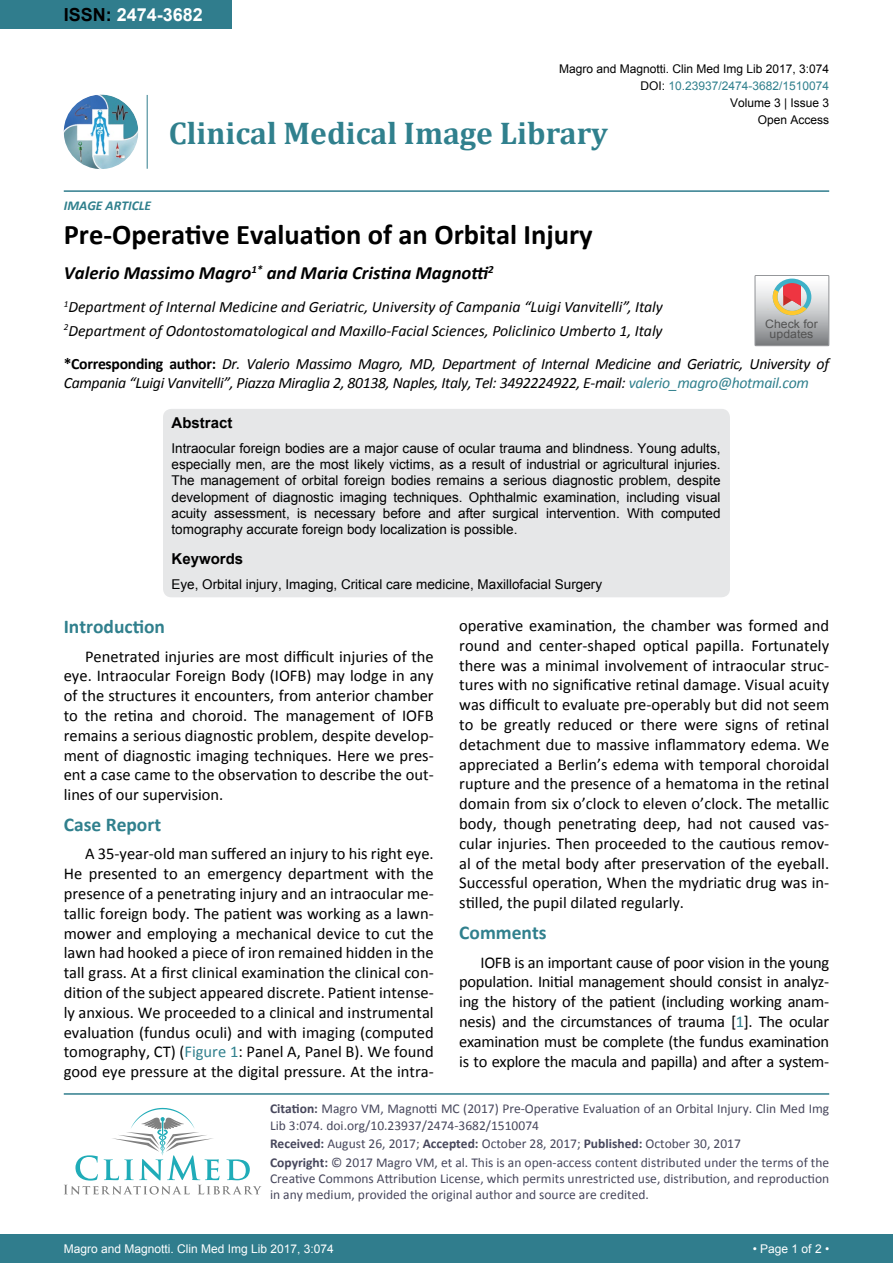
<style>
.page{position:relative;width:893px;height:1263px;background:#fff}
.page>*{position:absolute;margin:0;border:0;box-sizing:border-box;transform-origin:0 0}
.t1{font:700 31.5px "Cambria";color:#30808d}
.t2{font:700 28.5px "Calibri";color:#000}
.t3{font:700 19.5px "Calibri";color:#30808d}
.t4{font:italic 700 18.75px "Calibri";color:#000}
.t5{font:700 18px "Arial";color:#fff}
.t6{font:16.5px/19.8px "Calibri";color:#000;text-align:justify}
.t7{font:italic 15.75px/18.9px "Calibri";letter-spacing:-.02em;color:#000}
.t8{font:italic 15.75px/23.1px "Calibri";color:#000}
.t9{font:700 15px "Arial";color:#000}
.t10{font:13.5px/16.2px "Arial";color:#000;text-align:justify}
.t11{font:13.5px/16.2px "Calibri";color:#47475c}
.t12{font:italic 700 13.5px "Calibri";color:#30808d}
.t13{font:12px/17.2px "Arial";color:#000;text-align:right}
.t14{font:12px "Arial";color:#fff}
.t15{font:12px "Arial";color:#30808d}
.t16{font:11.7px/10.1px "Arial";color:#535353;text-align:center;scale:1.06 1}
.s1{color:#000}
.s2{font-weight:700;font-style:normal}
.s3{color:#30808d}
.s4{font-weight:700}
</style>
<div class="page">
<div style="left:0;top:0;width:231px;height:28px;background:#307d8d"></div>
<img style="left:64px;top:95px;width:74px;height:74px;border-radius:37px">
<hr style="left:147px;top:95px;width:1px;height:74px;background:#307d8d">
<hr style="left:64px;top:190px;width:765px;height:2px;background:#307d8d">
<div style="left:0;top:1234px;width:893px;height:29px;background:#307d8d"></div>
<hr style="left:64px;top:1093px;width:765px;height:2px;background:#307d8d">
<svg style="left:64px;top:1108px;width:197px;height:86px"></svg>
<div style="left:163px;top:409px;width:567px;height:188px;background:#e6e7e8;border-radius:9px"></div>
<svg style="left:755px;top:275px;width:74px;height:71px;background:#bdb6b3"></svg>
<p class="t5" style="left:64px;top:2px;width:141px"><span class="s1">ISSN:</span> 2474-3682</p>
<p class="t13" style="left:559px;top:60px;width:272px">Magro and Magnotti. Clin Med Img Lib 2017, 3:074</p>
<p class="t13" style="left:730px;top:94px;width:101px">Volume 3 | Issue 3<br>Open Access</p>
<p class="t15" style="left:640px;top:78px;width:190px"><span class="s1">DOI:</span> 10.23937/2474-3682/1510074</p>
<h1 class="t1" style="left:169px;top:111px;width:441px">Clinical Medical Image Library</h1>
<p class="t12" style="left:64px;top:197px;width:89px">IMAGE ARTICLE</p>
<h2 class="t2" style="left:64px;top:217px;width:530px">Pre-Operative Evaluation of an Orbital Injury</h2>
<p class="t4" style="left:64px;top:261px;width:432px">Valerio Massimo Magro<sup>1*</sup> and Maria Cristina Magnotti<sup>2</sup></p>
<p class="t8" style="left:64px;top:295px;width:601px"><sup>1</sup>Department of Internal Medicine and Geriatric, University of Campania “Luigi Vanvitelli”, Italy<br><sup>2</sup>Department of Odontostomatological and Maxillo-Facial Sciences, Policlinico Umberto 1, Italy</p>
<p class="t16" style="left:765px;top:319px;width:51px">Check for updates</p>
<p class="t7" style="left:64px;top:353px;width:767px"><span class="s2">*Corresponding author:</span> Dr. Valerio Massimo Magro, MD, Department of Internal Medicine and Geriatric, University of<br>Campania “Luigi Vanvitelli”, Piazza Miraglia 2, 80138, Naples, Italy, Tel: 3492224922, E-mail: <span class="s3">valerio_magro@hotmail.com</span></p>
<p class="t9" style="left:171px;top:413px;width:62px">Abstract</p>
<p class="t10" style="left:171px;top:440px;width:550px">Intraocular foreign bodies are a major cause of ocular trauma and blindness. Young adults, especially men, are the most likely victims, as a result of industrial or agricultural injuries.<br>The management of orbital foreign bodies remains a serious diagnostic problem, despite development of diagnostic imaging techniques. Ophthalmic examination, including visual acuity assessment, is necessary before and after surgical intervention. With computed tomography accurate foreign body localization is possible.</p>
<p class="t9" style="left:171px;top:549px;width:73px">Keywords</p>
<p class="t10" style="left:171px;top:576px;width:432px">Eye, Orbital injury, Imaging, Critical care medicine, Maxillofacial Surgery</p>
<p class="t3" style="left:64px;top:615px;width:103px">Introduction</p>
<p class="t6" style="left:64px;top:646px;width:371px;text-indent:21px">Penetrated injuries are most difficult injuries of the eye. Intraocular Foreign Body (IOFB) may lodge in any of the structures it encounters, from anterior chamber to the retina and choroid. The management of IOFB remains a serious diagnostic problem, despite develop&shy;ment of diagnostic imaging techniques. Here we pres&shy;ent a case came to the observation to describe the out&shy;lines of our supervision.</p>
<p class="t3" style="left:64px;top:812px;width:99px">Case Report</p>
<p class="t6" style="left:64px;top:844px;width:371px;text-indent:21px">A 35-year-old man suffered an injury to his right eye.<br>He presented to an emergency department with the presence of a penetrating injury and an intraocular me&shy;tallic foreign body. The patient was working as a lawn&shy;mower and employing a mechanical device to cut the lawn had hooked a piece of iron remained hidden in the tall grass. At a first clinical examination the clinical con&shy;dition of the subject appeared discrete. Patient intense&shy;ly anxious. We proceeded to a clinical and instrumental evaluation (fundus oculi) and with imaging (computed tomography, CT) (<span class="s3">Figure 1</span>: Panel A, Panel B). We found good eye pressure at the digital pressure. At the intra-</p>
<p class="t6" style="left:459px;top:616px;width:371px">operative examination, the chamber was formed and round and center-shaped optical papilla. Fortunately there was a minimal involvement of intraocular struc&shy;tures with no significative retinal damage. Visual acuity was difficult to evaluate pre-operably but did not seem to be greatly reduced or there were signs of retinal detachment due to massive inflammatory edema. We appreciated a Berlin’s edema with temporal choroidal rupture and the presence of a hematoma in the retinal domain from six o’clock to eleven o’clock. The metallic body, though penetrating deep, had not caused vas&shy;cular injuries. Then proceeded to the cautious remov&shy;al of the metal body after preservation of the eyeball.<br>Successful operation, When the mydriatic drug was in&shy;stilled, the pupil dilated regularly.</p>
<p class="t3" style="left:459px;top:921px;width:89px">Comments</p>
<p class="t6" style="left:459px;top:952px;width:371px;text-indent:21px">IOFB is an important cause of poor vision in the young population. Initial management should consist in analyz&shy;ing the history of the patient (including working anam&shy;nesis) and the circumstances of trauma [<span class="s3">1</span>]. The ocular examination must be complete (the fundus examination is to explore the macula and papilla) and after a system-</p>
<p class="t11" style="left:270px;top:1101px;width:561px"><span class="s4">Citation:</span> Magro VM, Magnotti MC (2017) Pre-Operative Evaluation of an Orbital Injury. Clin Med Img<br>Lib 3:074. doi.org/10.23937/2474-3682/1510074</p>
<p class="t11" style="left:270px;top:1154px;width:561px;text-align:justify"><span class="s4">Copyright:</span> © 2017 Magro VM, et al. This is an open-access content distributed under the terms of the Creative Commons Attribution License, which permits unrestricted use, distribution, and reproduction in any medium, provided the original author and source are credited.</p>
<p class="t11" style="left:270px;top:1135px;width:472px"><span class="s4">Received:</span> August 26, 2017; <span class="s4">Accepted:</span> October 28, 2017; <span class="s4">Published:</span> October 30, 2017</p>
<p class="t14" style="left:64px;top:1241px;width:272px">Magro and Magnotti. Clin Med Img Lib 2017, 3:074</p>
<p class="t14" style="left:753px;top:1241px;width:78px">• Page 1 of 2 •</p>
</div>
